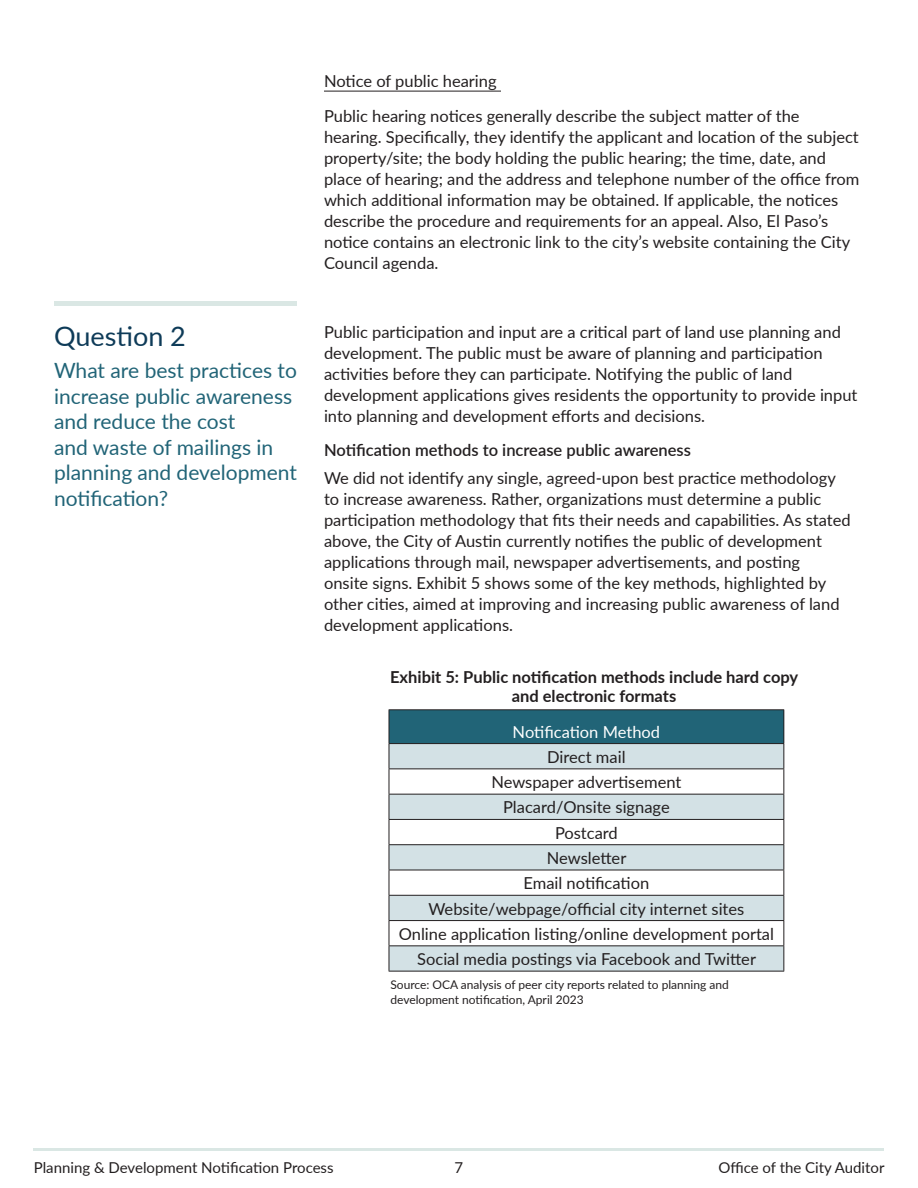
<style>
.page{position:relative;width:918px;height:1188px;background:#fff}
.page>*{position:absolute;margin:0;border:0;box-sizing:border-box;transform-origin:0 0}
.t1{font:27px "Lato";color:#0e3b58}
.t2{font:21px/25.5px "Lato";color:#216477}
.t3{font:16.5px/21px "Lato";color:#231f20}
.t4{font:700 16.5px/19.5px "Lato";color:#231f20;text-align:center}
.t5{font:600 16.5px "Lato";color:#231f20}
.t6{font:16.5px "Lato";color:#fff}
.t7{font:15px "Lato";color:#231f20}
.t8{font:12px/15px "Lato";color:#231f20}
</style>
<div class="page">
<hr style="left:34px;top:1149px;width:850px;height:2px;background:#dae7e4">
<hr style="left:324px;top:91px;width:177px;height:1px;background:#231f20">
<div style="left:54px;top:301px;width:243px;height:5px;background:#dae7e4"></div>
<div style="left:389px;top:710px;width:395px;height:34px;background:#216477"></div>
<svg style="left:390px;top:744px;width:393px;height:227px;fill:#d3e1e5"></svg>
<hr style="left:389px;top:768px;width:395px;height:1px;background:#231f20">
<hr style="left:389px;top:794px;width:395px;height:1px;background:#231f20">
<hr style="left:389px;top:819px;width:395px;height:1px;background:#231f20">
<hr style="left:389px;top:844px;width:395px;height:1px;background:#231f20">
<hr style="left:389px;top:870px;width:395px;height:1px;background:#231f20">
<hr style="left:389px;top:895px;width:395px;height:1px;background:#231f20">
<hr style="left:389px;top:920px;width:395px;height:1px;background:#231f20">
<hr style="left:389px;top:945px;width:395px;height:1px;background:#231f20">
<svg style="left:389px;top:744px;width:1px;height:227px"></svg>
<svg style="left:783px;top:744px;width:1px;height:227px"></svg>
<hr style="left:389px;top:971px;width:395px;height:1px;background:#231f20">
<hr style="left:389px;top:709px;width:395px;height:1px;background:#231f20">
<hr style="left:389px;top:710px;width:1px;height:33px;background:#231f20">
<hr style="left:783px;top:710px;width:1px;height:33px;background:#231f20">
<hr style="left:389px;top:743px;width:395px;height:1px;background:#231f20">
<h1 class="t1" style="left:54px;top:317px;width:133px">Question 2</h1>
<p class="t2" style="left:54px;top:357px;width:244px">What are best practices to increase public awareness and reduce the cost<br>and waste of mailings in planning and development notification?</p>
<p class="t3" style="left:324px;top:63px;width:477px;line-height:34.5px">Notice of public hearing<br>Public hearing notices generally describe the subject matter of the</p>
<p class="t3" style="left:324px;top:126px;width:537px">hearing. Specifically, they identify the applicant and location of the subject property/site; the body holding the public hearing; the time, date, and place of hearing; and the address and telephone number of the office from which additional information may be obtained. If applicable, the notices describe the procedure and requirements for an appeal. Also, El Paso’s notice contains an electronic link to the city’s website containing the City Council agenda.</p>
<p class="t3" style="left:324px;top:321px;width:535px">Public participation and input are a critical part of land use planning and development. The public must be aware of planning and participation activities before they can participate. Notifying the public of land development applications gives residents the opportunity to provide input into planning and development efforts and decisions.</p>
<p class="t5" style="left:324px;top:438px;width:368px">Notification methods to increase public awareness</p>
<p class="t3" style="left:324px;top:467px;width:528px">We did not identify any single, agreed-upon best practice methodology to increase awareness. Rather, organizations must determine a public participation methodology that fits their needs and capabilities. As stated above, the City of Austin currently notifies the public of development applications through mail, newspaper advertisements, and posting<br>onsite signs. Exhibit 5 shows some of the key methods, highlighted by other cities, aimed at improving and increasing public awareness of land development applications.</p>
<p class="t4" style="left:390px;top:666px;width:410px">Exhibit 5: Public notification methods include hard copy and electronic formats</p>
<p class="t6" style="left:513px;top:720px;width:149px">Notification Method</p>
<p class="t3" style="left:399px;top:743px;width:377px;line-height:25.3px;text-align:center">Direct mail<br>Newspaper advertisement<br>Placard/Onsite signage<br>Postcard<br>Newsletter<br>Email notification<br>Website/webpage/official city internet sites<br>Online application listing/online development portal<br>Social media postings via Facebook and Twitter</p>
<p class="t8" style="left:390px;top:977px;width:340px">Source: OCA analysis of peer city reports related to planning and development notification, April 2023</p>
<p class="t7" style="left:34px;top:1157px;width:301px">Planning &amp; Development Notification Process</p>
<p class="t7" style="left:455px;top:1157px;width:10px">7</p>
<p class="t7" style="left:719px;top:1157px;width:168px">Office of the City Auditor</p>
</div>
